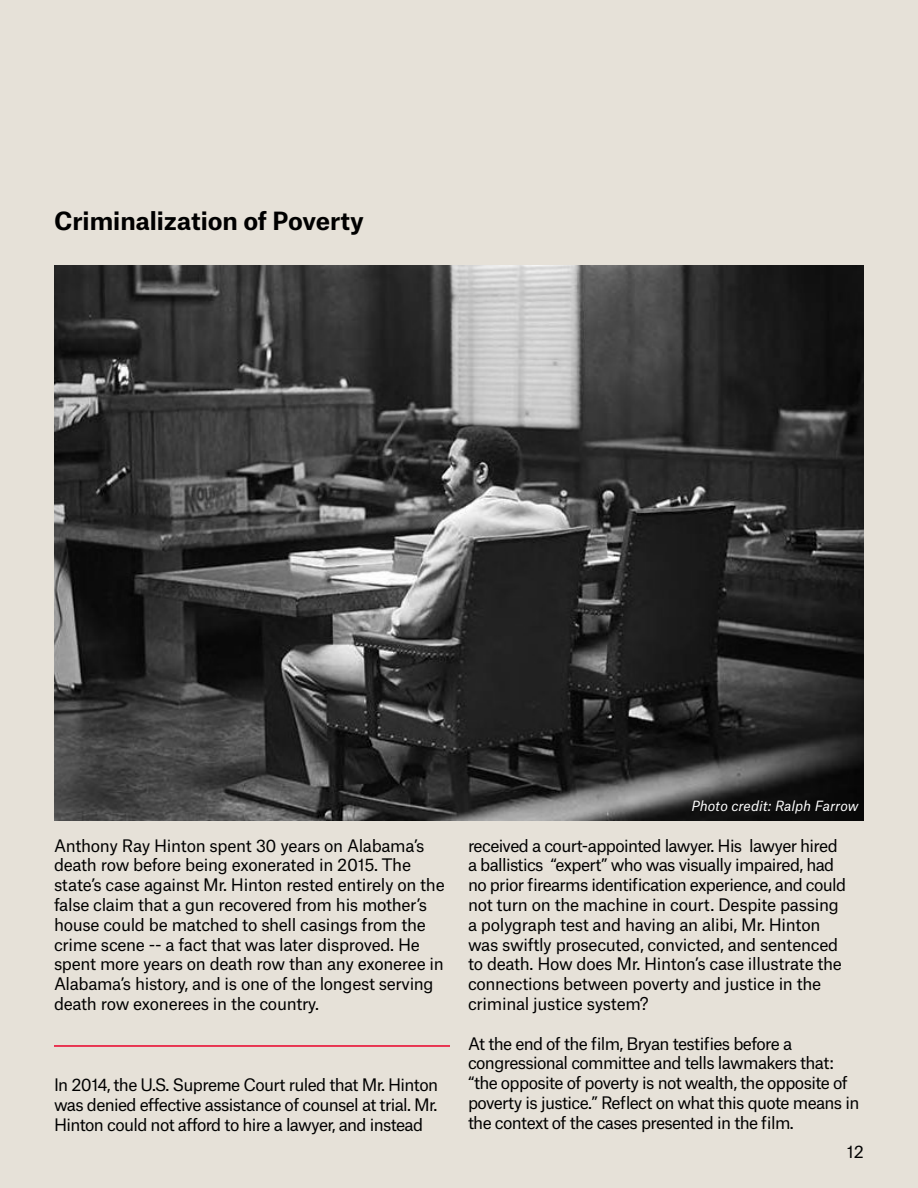
<style>
.page{position:relative;width:918px;height:1188px;background:#e6e1d8}
.page>*{position:absolute;margin:0;border:0;box-sizing:border-box;transform-origin:0 0}
.t1{font:700 24px "Atlas Grotesk";color:#000}
.t2{font:16.5px/19.8px "Atlas Grotesk";letter-spacing:-.025em;color:#000}
.t3{font:italic 13.5px "Atlas Grotesk";color:#fff}
</style>
<div class="page">
<img style="left:54px;top:266px;width:810px;height:554px">
<hr style="left:54px;top:1045px;width:396px;height:2px;background:#ea0029">
<h1 class="t1" style="left:54px;top:201px;width:312px">Criminalization of Poverty</h1>
<p class="t2" style="left:54px;top:834px;width:392px">Anthony Ray Hinton spent 30 years on Alabama’s death row before being exonerated in 2015. The state’s case against Mr. Hinton rested entirely on the false claim that a gun recovered from his mother’s house could be matched to shell casings from the crime scene -- a fact that was later disproved. He spent more years on death row than any exoneree in Alabama’s history, and is one of the longest serving death row exonerees in the country.</p>
<p class="t2" style="left:54px;top:1073px;width:386px;text-align:justify">In 2014, the U.S. Supreme Court ruled that Mr. Hinton was denied effective assistance of counsel at trial. Mr.<br>Hinton could not afford to hire a lawyer, and instead</p>
<p class="t3" style="left:691px;top:795px;width:169px">Photo credit: Ralph Farrow</p>
<p class="t2" style="left:468px;top:834px;width:380px">received a court-appointed lawyer. His lawyer hired a ballistics “expert” who was visually impaired, had no prior firearms identification experience, and could not turn on the machine in court. Despite passing a polygraph test and having an alibi, Mr. Hinton was swiftly prosecuted, convicted, and sentenced to death. How does Mr. Hinton’s case illustrate the connections between poverty and justice in the criminal justice system?</p>
<p class="t2" style="left:468px;top:1032px;width:393px">At the end of the film, Bryan testifies before a congressional committee and tells lawmakers that: “the opposite of poverty is not wealth, the opposite of poverty is justice.” Reflect on what this quote means in the context of the cases presented in the film.</p>
<p class="t2" style="left:847px;top:1140px;width:19px">12</p>
</div>
